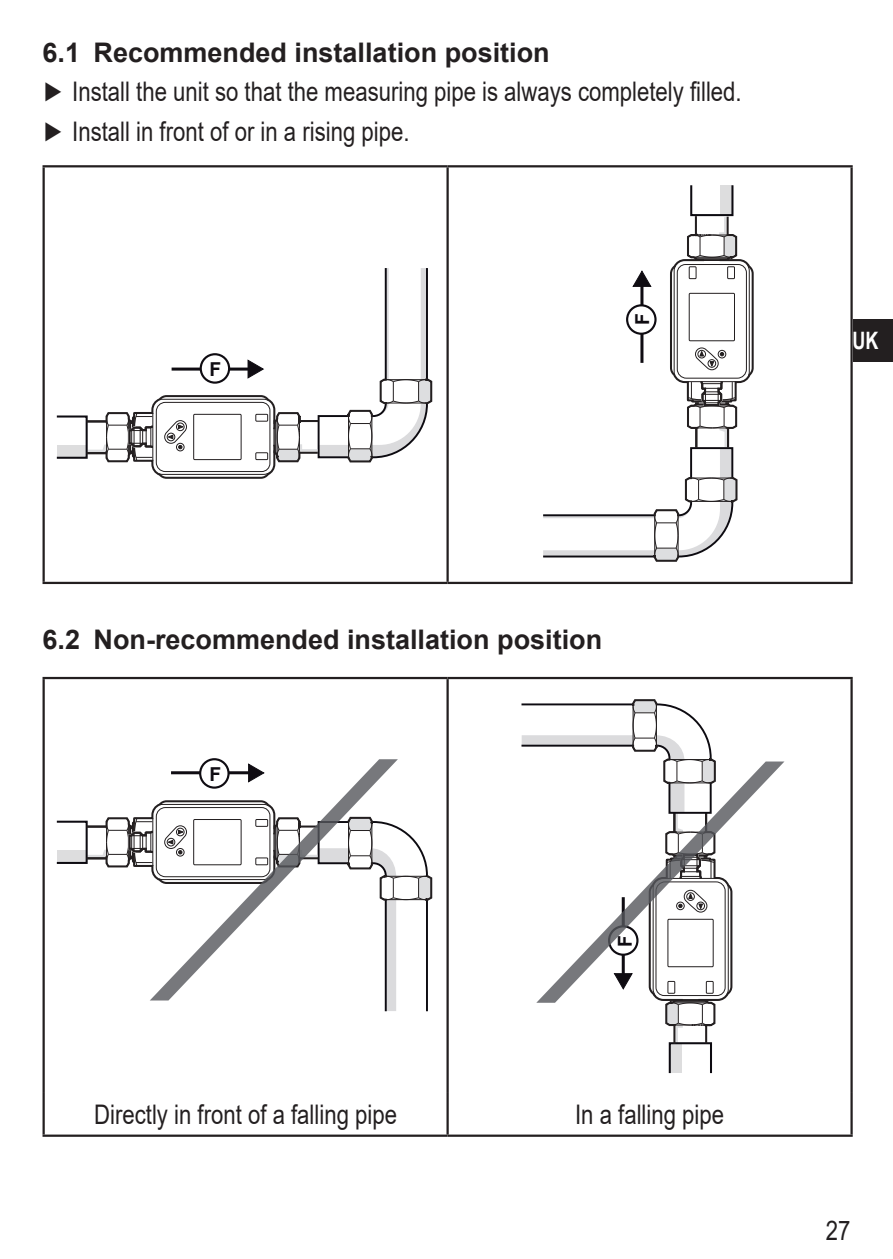
<style>
.page{position:relative;width:893px;height:1259px;background:#fff}
.page>*{position:absolute;margin:0;border:0;box-sizing:border-box;transform-origin:0 0}
.Fließtext{font:27px "Arial";color:#231f20;scale:.82 1}
.t1{font:700 27px "Arial";color:#231f20}
.t2{font:700 24px "Arial";color:#fff;scale:.75 1}
.t3{font:700 19.2px "Arial";color:#0f0c12}
</style>
<div class="page">
<div style="left:853px;top:319px;width:40px;height:42px;background:#231f20"></div>
<hr style="left:43px;top:165px;width:405px;height:2px;background:#231f20">
<hr style="left:43px;top:167px;width:2px;height:415px;background:#231f20">
<hr style="left:448px;top:165px;width:405px;height:2px;background:#231f20">
<hr style="left:446px;top:167px;width:3px;height:415px;background:#231f20">
<hr style="left:850px;top:167px;width:3px;height:415px;background:#231f20">
<hr style="left:43px;top:582px;width:405px;height:2px;background:#231f20">
<hr style="left:448px;top:582px;width:405px;height:2px;background:#231f20">
<div style="left:57px;top:445px;width:30px;height:13px;background:#ddddde"></div>
<div style="left:56px;top:415px;width:32px;height:44px;border:2px solid #0d0b11"></div>
<svg style="left:87px;top:268px;width:346px;height:211px"></svg>
<div style="left:720px;top:185px;width:12px;height:30px;background:#ddddde"></div>
<div style="left:690px;top:184px;width:43px;height:32px;border:2px solid #0d0b11"></div>
<svg style="left:543px;top:216px;width:211px;height:346px"></svg>
<hr style="left:43px;top:677px;width:405px;height:2px;background:#231f20">
<hr style="left:43px;top:679px;width:2px;height:413px;background:#231f20">
<hr style="left:448px;top:677px;width:405px;height:2px;background:#231f20">
<hr style="left:446px;top:679px;width:3px;height:413px;background:#231f20">
<hr style="left:850px;top:679px;width:3px;height:413px;background:#231f20">
<hr style="left:43px;top:1092px;width:2px;height:42px;background:#231f20">
<hr style="left:446px;top:1092px;width:3px;height:42px;background:#231f20">
<hr style="left:850px;top:1092px;width:3px;height:42px;background:#231f20">
<hr style="left:43px;top:1134px;width:405px;height:2px;background:#231f20">
<hr style="left:448px;top:1134px;width:405px;height:2px;background:#231f20">
<div style="left:199px;top:758px;width:31px;height:30px;border:2px solid #0f0c12;border-radius:50%"></div>
<div style="left:57px;top:850px;width:30px;height:13px;background:#ddddde"></div>
<div style="left:56px;top:820px;width:32px;height:44px;border:2px solid #0d0b11"></div>
<svg style="left:87px;top:817px;width:346px;height:195px"></svg>
<svg style="left:150px;top:759px;width:248px;height:241px"></svg>
<div style="left:670px;top:1043px;width:12px;height:30px;background:#ddddde"></div>
<div style="left:669px;top:1042px;width:43px;height:32px;border:2px solid #0d0b11"></div>
<svg style="left:521px;top:699px;width:195px;height:345px"></svg>
<svg style="left:536px;top:761px;width:248px;height:241px"></svg>
<p class="t1" style="left:43px;top:34px;width:509px">6.1 Recommended installation position</p>
<p class="Fließtext" style="left:43px;top:73px;width:849px">► Install the unit so that the measuring pipe is always completely filled.</p>
<p class="Fließtext" style="left:43px;top:112px;width:444px">► Install in front of or in a rising pipe.</p>
<p class="t3" style="left:209px;top:356px;width:13px">F</p>
<p class="t3" style="left:629px;top:325px;width:13px;rotate:-90deg">F</p>
<p class="t2" style="left:853px;top:324px;width:36px">UK</p>
<p class="t1" style="left:43px;top:620px;width:561px">6.2 Non-recommended installation position</p>
<p class="t3" style="left:209px;top:760px;width:13px">F</p>
<p class="t3" style="left:611px;top:946px;width:13px;rotate:-90deg">F</p>
<p class="Fließtext" style="left:94px;top:1095px;width:371px">Directly in front of a falling pipe</p>
<p class="Fließtext" style="left:575px;top:1095px;width:183px">In a falling pipe</p>
<p class="Fließtext" style="left:826px;top:1212px;width:32px">27</p>
</div>
